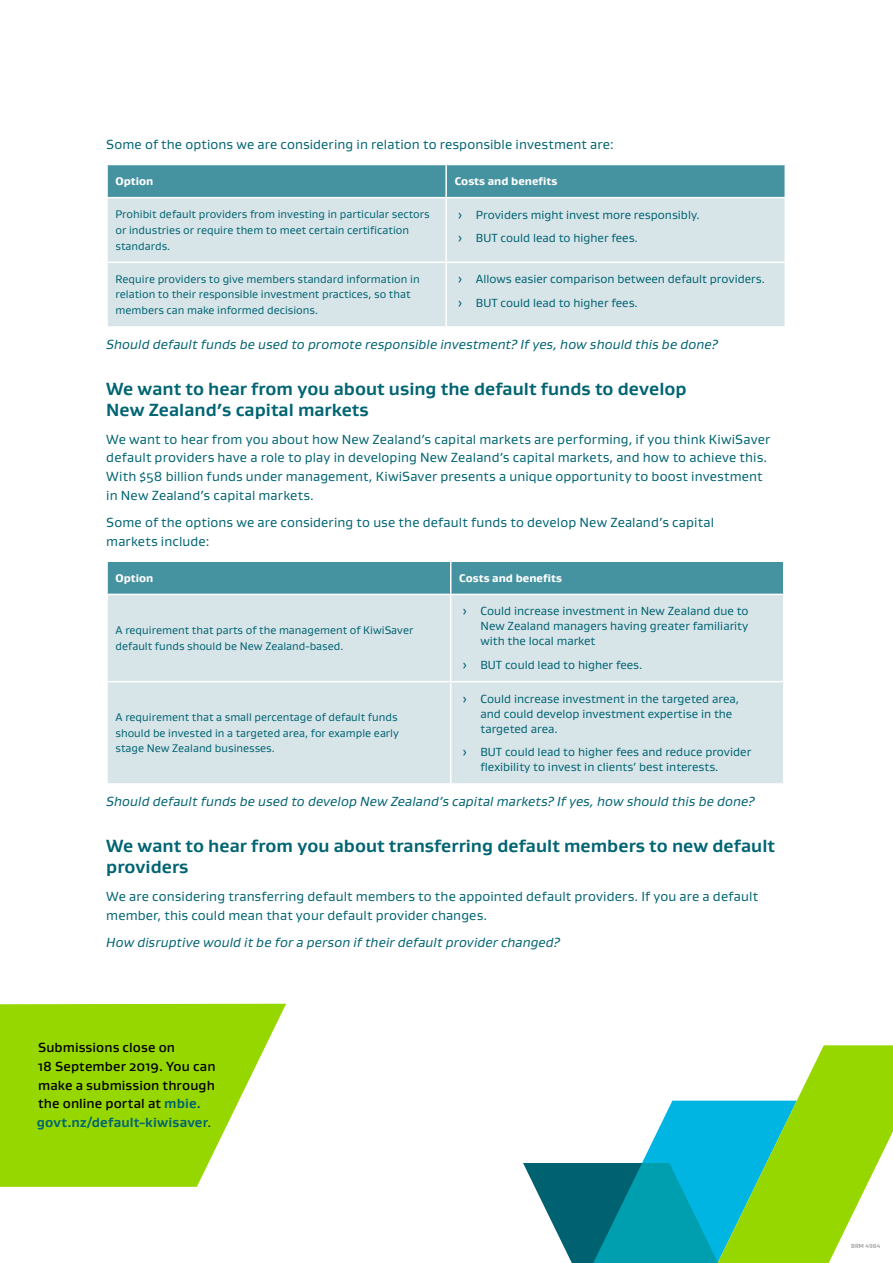
<style>
.page{position:relative;width:893px;height:1263px;background:#fff}
.page>*{position:absolute;margin:0;border:0;box-sizing:border-box;transform-origin:0 0}
.t1{font:700 18px/21px "Gustan";color:#006472}
.t2{font:13.5px/18.8px "Gustan";letter-spacing:.01em;color:#006472}
.t3{font:italic 13.5px "Gustan";letter-spacing:.005em;color:#006472}
.t4{font:500 13.5px/18.8px "Gustan";letter-spacing:.005em;color:#000}
.t5{font:12px/15px "Gustan";color:#006472}
.t6{font:11.25px/15.8px "Gustan";color:#006472}
.t7{font:800 11.25px "Gustan";color:#fff}
.t8{font:6px "Gustan";letter-spacing:.02em;color:#808285}
.s1{font-weight:700;color:#006472}
.s2{font-weight:400}
</style>
<div class="page">
<svg style="left:523px;top:1045px;width:370px;height:218px"></svg>
<div style="left:108px;top:165px;width:676px;height:32px;background:#4592a0"></div>
<div style="left:108px;top:198px;width:676px;height:128px;background:#d7e4e8"></div>
<hr style="left:445px;top:165px;width:2px;height:32px;background:#fff">
<hr style="left:445px;top:198px;width:2px;height:64px;background:#fff">
<hr style="left:106px;top:262px;width:340px;height:1px;background:#fff">
<hr style="left:446px;top:262px;width:340px;height:1px;background:#fff">
<hr style="left:445px;top:263px;width:2px;height:63px;background:#fff">
<div style="left:108px;top:562px;width:675px;height:32px;background:#4592a0"></div>
<div style="left:108px;top:595px;width:675px;height:188px;background:#d7e4e8"></div>
<hr style="left:450px;top:562px;width:1px;height:32px;background:#fff">
<hr style="left:106px;top:681px;width:345px;height:1px;background:#fff">
<hr style="left:450px;top:595px;width:1px;height:86px;background:#fff">
<hr style="left:451px;top:681px;width:333px;height:1px;background:#fff">
<hr style="left:450px;top:682px;width:1px;height:101px;background:#fff">
<svg style="left:0;top:1004px;width:286px;height:183px;fill:#97d700"></svg>
<p class="t2" style="left:106px;top:135px;width:509px">Some of the options we are considering in relation to responsible investment are:</p>
<p class="t7" style="left:116px;top:174px;width:39px">Option</p>
<p class="t7" style="left:455px;top:174px;width:104px">Costs and benefits</p>
<p class="t6" style="left:116px;top:206px;width:316px">Prohibit default providers from investing in particular sectors or industries or require them to meet certain certification standards.</p>
<p class="t5" style="left:458px;top:202px;width:243px;line-height:23.7px">› Providers might invest more responsibly. › BUT could lead to higher fees.</p>
<p class="t6" style="left:116px;top:271px;width:306px">Require providers to give members standard information in relation to their responsible investment practices, so that members can make informed decisions.</p>
<p class="t5" style="left:458px;top:267px;width:309px;line-height:23.7px">› Allows easier comparison between default providers. › BUT could lead to higher fees.</p>
<p class="t3" style="left:106px;top:336px;width:613px">Should default funds be used to promote responsible investment? If yes, how should this be done?</p>
<h1 class="t1" style="left:106px;top:378px;width:582px">We want to hear from you about using the default funds to develop<br>New Zealand’s capital markets</h1>
<p class="t2" style="left:106px;top:429px;width:665px">We want to hear from you about how New Zealand’s capital markets are performing, if you think KiwiSaver default providers have a role to play in developing New Zealand’s capital markets, and how to achieve this.<br>With $58 billion funds under management, KiwiSaver presents a unique opportunity to boost investment in New Zealand’s capital markets.</p>
<p class="t2" style="left:106px;top:513px;width:609px">Some of the options we are considering to use the default funds to develop New Zealand’s capital markets include:</p>
<p class="t7" style="left:116px;top:570px;width:39px">Option</p>
<p class="t7" style="left:459px;top:570px;width:104px">Costs and benefits</p>
<p class="t6" style="left:116px;top:622px;width:299px">A requirement that parts of the management of KiwiSaver default funds should be New Zealand-based.</p>
<p class="t5" style="left:480px;top:603px;width:270px;text-align:justify;text-indent:-18px">› Could increase investment in New Zealand due to New Zealand managers having greater familiarity with the local market</p>
<p class="t5" style="left:462px;top:657px;width:181px">› BUT could lead to higher fees.</p>
<p class="t5" style="left:480px;top:691px;width:260px;text-indent:-18px">› Could increase investment in the targeted area, and could develop investment expertise in the targeted area.</p>
<p class="t5" style="left:480px;top:744px;width:272px;text-indent:-18px">› BUT could lead to higher fees and reduce provider flexibility to invest in clients’ best interests.</p>
<p class="t3" style="left:106px;top:792px;width:650px">Should default funds be used to develop New Zealand’s capital markets? If yes, how should this be done?</p>
<h1 class="t1" style="left:106px;top:835px;width:670px">We want to hear from you about transferring default members to new default providers</h1>
<p class="t2" style="left:106px;top:886px;width:653px">We are considering transferring default members to the appointed default providers. If you are a default member, this could mean that your default provider changes.</p>
<p class="t3" style="left:106px;top:933px;width:455px">How disruptive would it be for a person if their default provider changed?</p>
<p class="t6" style="left:116px;top:709px;width:285px;text-align:justify">A requirement that a small percentage of default funds should be invested in a targeted area, for example early stage New Zealand businesses.</p>
<p class="t4" style="left:37px;top:1038px;width:180px">Submissions close on<br>18 September 2019. You can make a submission through the online portal at <span class="s1">mbie. govt.nz/default-kiwisaver</span><span class="s2">.</span></p>
<p class="t8" style="left:851px;top:1242px;width:31px">BRM 4984</p>
</div>
